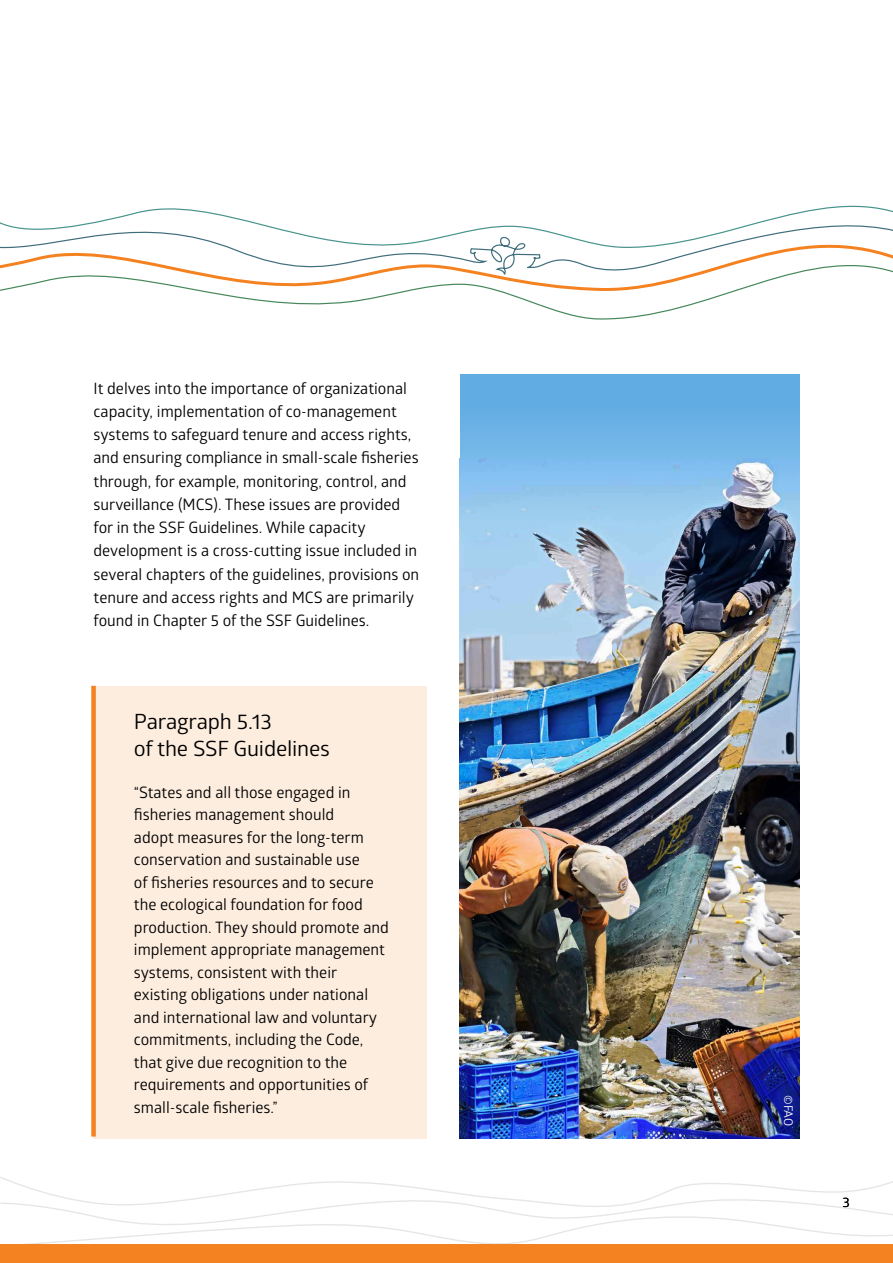
<style>
.page{position:relative;width:893px;height:1263px;background:#fff}
.page>*{position:absolute;margin:0;border:0;box-sizing:border-box;transform-origin:0 0}
.t1{font:21px/27px "Glober";letter-spacing:-.01em;color:#000;scale:1.05 1}
.t2{font:15.75px/22.5px "Glober";color:#000}
.t3{font:13.5px "Glober";color:#000;scale:1.05 1}
.t4{font:12px "Glober";color:#fff}
</style>
<div class="page">
<svg style="left:0;top:1177px;width:893px;height:67px"></svg>
<div style="left:0;top:1244px;width:893px;height:19px;background:#f58220"></div>
<div style="left:94px;top:686px;width:333px;height:453px;background:#fdeddf"></div>
<img style="left:460px;top:374px;width:339px;height:765px">
<svg style="left:0;top:205px;width:893px;height:32px"></svg>
<svg style="left:0;top:237px;width:893px;height:83px"></svg>
<div style="left:91px;top:686px;width:5px;height:450px;background:#f58220"></div>
<p class="t2" style="left:94px;top:376px;width:327px;line-height:23.2px">It delves into the importance of organizational capacity, implementation of co-management systems to safeguard tenure and access rights, and ensuring compliance in small-scale fisheries through, for example, monitoring, control, and surveillance (MCS). These issues are provided for in the SSF Guidelines. While capacity development is a cross-cutting issue included in several chapters of the guidelines, provisions on tenure and access rights and MCS are primarily found in Chapter 5 of the SSF Guidelines.</p>
<h1 class="t1" style="left:134px;top:707px;width:188px">Paragraph 5.13<br>of the SSF Guidelines</h1>
<p class="t2" style="left:134px;top:780px;width:256px">“States and all those engaged in fisheries management should<br>adopt measures for the long-term conservation and sustainable use<br>of fisheries resources and to secure the ecological foundation for food production. They should promote and implement appropriate management systems, consistent with their existing obligations under national and international law and voluntary commitments, including the Code, that give due recognition to the requirements and opportunities of small-scale fisheries.”</p>
<p class="t4" style="left:797px;top:1095px;width:33px;rotate:90deg">©FAO</p>
<p class="t3" style="left:842px;top:1193px;width:9px">3</p>
</div>
